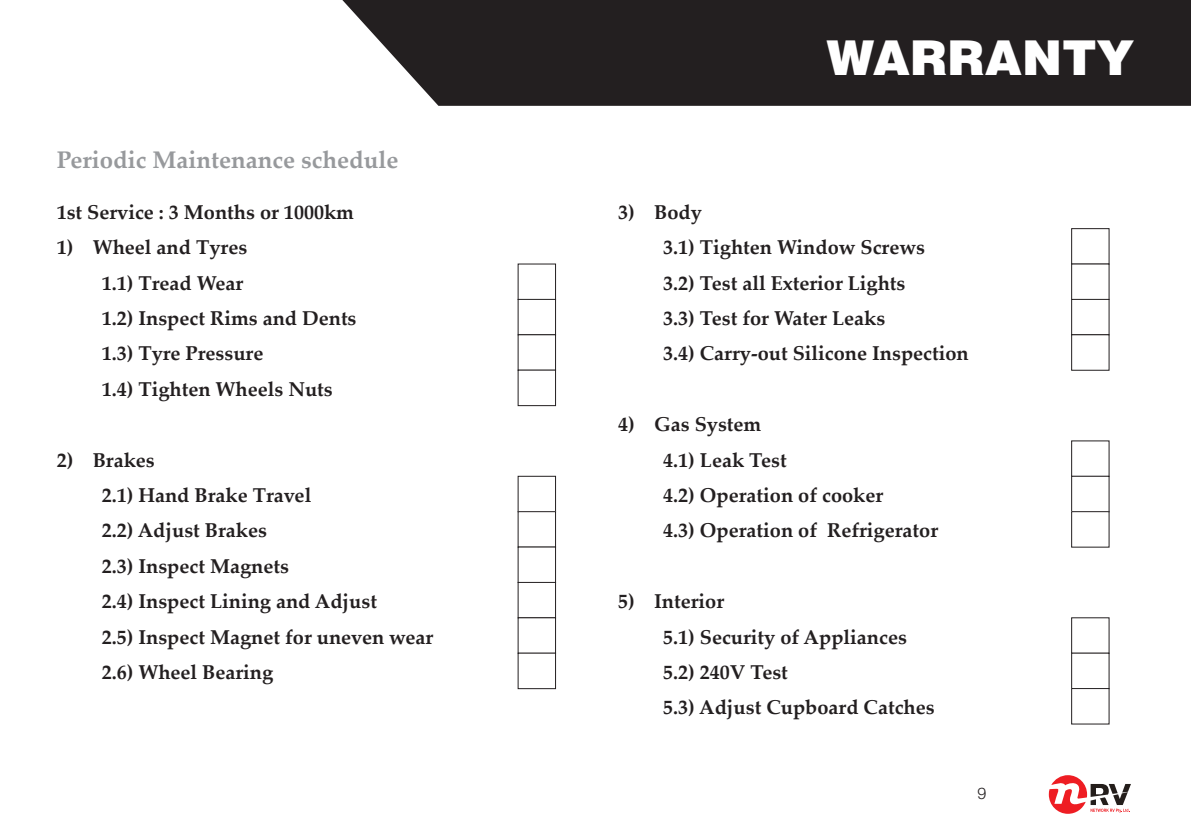
<style>
.page{position:relative;width:1191px;height:840px;background:#fff}
.page>*{position:absolute;margin:0;border:0;box-sizing:border-box;transform-origin:0 0}
.t1{font:900 48px "Helvetica LT Std";color:#fff}
.t2{font:700 24px "Palatino Linotype";color:#97999c}
.t3{font:700 20px/35.4px "Palatino Linotype";color:#231f20}
.t4{font:300 16px "Helvetica Neue LT Std";color:#231f20}
</style>
<div class="page">
<div style="left:342px;top:0;width:849px;height:106px;background:#231f20"></div>
<svg style="left:1048px;top:775px;width:83px;height:38px"></svg>
<div style="left:518px;top:299px;width:38px;height:36px;border:1px solid #231f20"></div>
<div style="left:518px;top:334px;width:38px;height:36px;border:1px solid #231f20"></div>
<div style="left:518px;top:476px;width:38px;height:35px;border:1px solid #231f20"></div>
<div style="left:518px;top:511px;width:38px;height:36px;border:1px solid #231f20"></div>
<div style="left:518px;top:582px;width:38px;height:35px;border:1px solid #231f20"></div>
<div style="left:518px;top:617px;width:38px;height:36px;border:1px solid #231f20"></div>
<div style="left:1071px;top:228px;width:38px;height:36px;border:1px solid #231f20"></div>
<div style="left:1071px;top:299px;width:38px;height:36px;border:1px solid #231f20"></div>
<div style="left:1071px;top:334px;width:38px;height:36px;border:1px solid #231f20"></div>
<div style="left:1071px;top:476px;width:38px;height:35px;border:1px solid #231f20"></div>
<div style="left:1071px;top:511px;width:38px;height:36px;border:1px solid #231f20"></div>
<div style="left:1071px;top:688px;width:38px;height:35px;border:1px solid #231f20"></div>
<p class="t2" style="left:57px;top:143px;width:343px">Periodic Maintenance schedule</p>
<p class="t3" style="left:57px;top:194px;width:299px">1st Service : 3 Months or 1000km</p>
<p class="t3" style="left:102px;top:229px;width:256px;text-indent:-45px">1) Wheel and Tyres<br>1.1) Tread Wear<br>1.2) Inspect Rims and Dents<br>1.3) Tyre Pressure<br>1.4) Tighten Wheels Nuts</p>
<p class="t3" style="left:102px;top:441px;width:333px;text-indent:-45px">2) Brakes<br>2.1) Hand Brake Travel<br>2.2) Adjust Brakes<br>2.3) Inspect Magnets<br>2.4) Inspect Lining and Adjust<br>2.5) Inspect Magnet for uneven wear<br>2.6) Wheel Bearing</p>
<h1 class="t1" style="left:826px;top:26px;width:309px">WARRANTY</h1>
<p class="t3" style="left:663px;top:194px;width:307px;text-indent:-45px">3) Body<br>3.1) Tighten Window Screws<br>3.2) Test all Exterior Lights<br>3.3) Test for Water Leaks<br>3.4) Carry-out Silicone Inspection</p>
<p class="t3" style="left:663px;top:406px;width:276px;text-indent:-45px">4) Gas System<br>4.1) Leak Test<br>4.2) Operation of cooker<br>4.3) Operation of Refrigerator</p>
<p class="t3" style="left:663px;top:582px;width:273px;text-indent:-45px">5) Interior<br>5.1) Security of Appliances<br>5.2) 240V Test<br>5.3) Adjust Cupboard Catches</p>
<p class="t4" style="left:977px;top:782px;width:10px">9</p>
</div>
